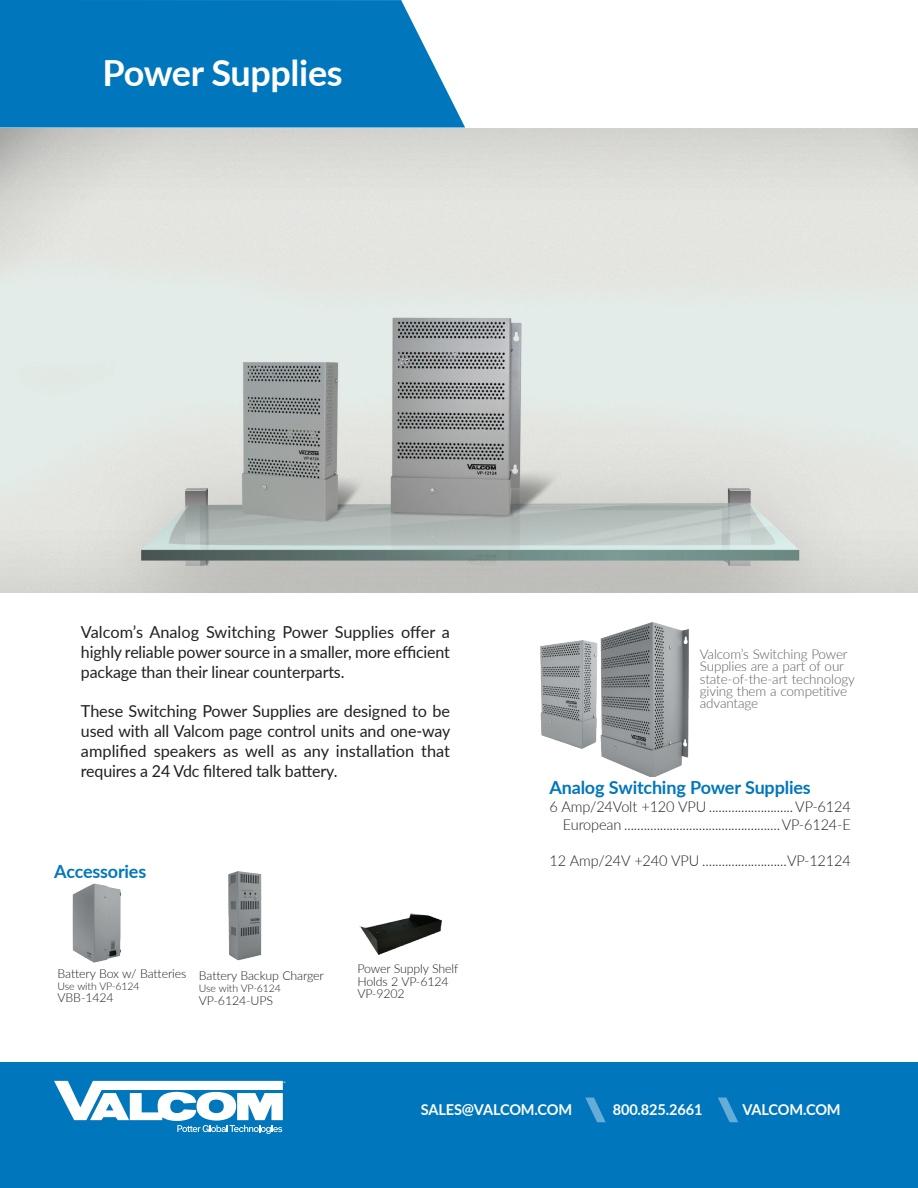
<style>
.page{position:relative;width:918px;height:1188px;background:#fff}
.page>*{position:absolute;margin:0;border:0;box-sizing:border-box;transform-origin:0 0}
.t1{font:700 36px "Lato";letter-spacing:-.01em;color:#fff}
.t2{font:700 18px "Lato";letter-spacing:-.01em;color:#0076bc}
.t3{font:700 18px "Lato";letter-spacing:-.01em;color:#0077bd}
.t4{font:16.5px/19.8px "Lato";letter-spacing:-.01em;color:#231f20;text-align:justify}
.t5{font:300 15px/18px "Lato";letter-spacing:-.01em;color:#231f20;text-align:right}
.t6{font:700 15px "Lato";letter-spacing:-.01em;color:#fff}
.t7{font:300 13.5px/12.5px "Lato";letter-spacing:-.01em;color:#5f5f62}
.t8{font:300 12.3px/12.3px "Lato";letter-spacing:-.01em;color:#231f20}
.t9{font:300 10.5px "Lato";letter-spacing:-.01em;color:#231f20}
.t10{font:5.25px "Myriad Pro";color:#fff}
</style>
<div class="page">
<div style="left:0;top:1063px;width:918px;height:125px;background:#0076bc"></div>
<svg style="left:585px;top:1098px;width:21px;height:24px"></svg>
<svg style="left:718px;top:1098px;width:20px;height:24px"></svg>
<svg style="left:0;top:0;width:465px;height:128px;background:#1280c1"></svg>
<svg style="left:54px;top:1081px;width:229px;height:53px"></svg>
<img style="left:540px;top:640px;width:58px;height:109px">
<img style="left:0;top:128px;width:918px;height:465px">
<img style="left:72px;top:883px;width:49px;height:80px">
<img style="left:360px;top:914px;width:82px;height:41px">
<img style="left:228px;top:871px;width:34px;height:90px">
<img style="left:600px;top:622px;width:89px;height:155px">
<h1 class="t1" style="left:103px;top:47px;width:242px">Power Supplies</h1>
<p class="t4" style="left:81px;top:622px;width:370px">Valcom’s Analog Switching Power Supplies offer a highly reliable power source in a smaller, more efficient package than their linear counterparts.</p>
<p class="t4" style="left:81px;top:701px;width:371px">These Switching Power Supplies are designed to be used with all Valcom page control units and one-way amplified speakers as well as any installation that requires a 24 Vdc filtered talk battery.</p>
<p class="t3" style="left:54px;top:859px;width:94px">Accessories</p>
<p class="t8" style="left:58px;top:967px;width:130px">Battery Box w/ Batteries</p>
<p class="t9" style="left:58px;top:979px;width:83px">Use with VP-6124</p>
<p class="t8" style="left:58px;top:991px;width:58px">VBB-1424</p>
<p class="t8" style="left:199px;top:969px;width:126px">Battery Backup Charger</p>
<p class="t9" style="left:199px;top:981px;width:83px">Use with VP-6124</p>
<p class="t8" style="left:199px;top:994px;width:76px">VP-6124-UPS</p>
<p class="t10" style="left:284px;top:1080px;width:4px">®</p>
<p class="t8" style="left:357px;top:962px;width:103px">Power Supply Shelf<br>Holds 2 VP-6124<br>VP-9202</p>
<p class="t7" style="left:700px;top:647px;width:157px">Valcom’s Switching Power<br>Supplies are a part of our state-of-the-art technology giving them a competitive advantage</p>
<p class="t2" style="left:549px;top:775px;width:263px">Analog Switching Power Supplies</p>
<p class="t5" style="left:549px;top:798px;width:303px">6 Amp/24Volt +120 VPU ..........................VP-6124<br>European ................................................VP-6124-E</p>
<p class="t5" style="left:549px;top:852px;width:303px">12 Amp/24V +240 VPU ..........................VP-12124</p>
<p class="t6" style="left:421px;top:1098px;width:153px">SALES@VALCOM.COM</p>
<p class="t6" style="left:613px;top:1098px;width:91px">800.825.2661</p>
<p class="t6" style="left:742px;top:1098px;width:100px">VALCOM.COM</p>
</div>
